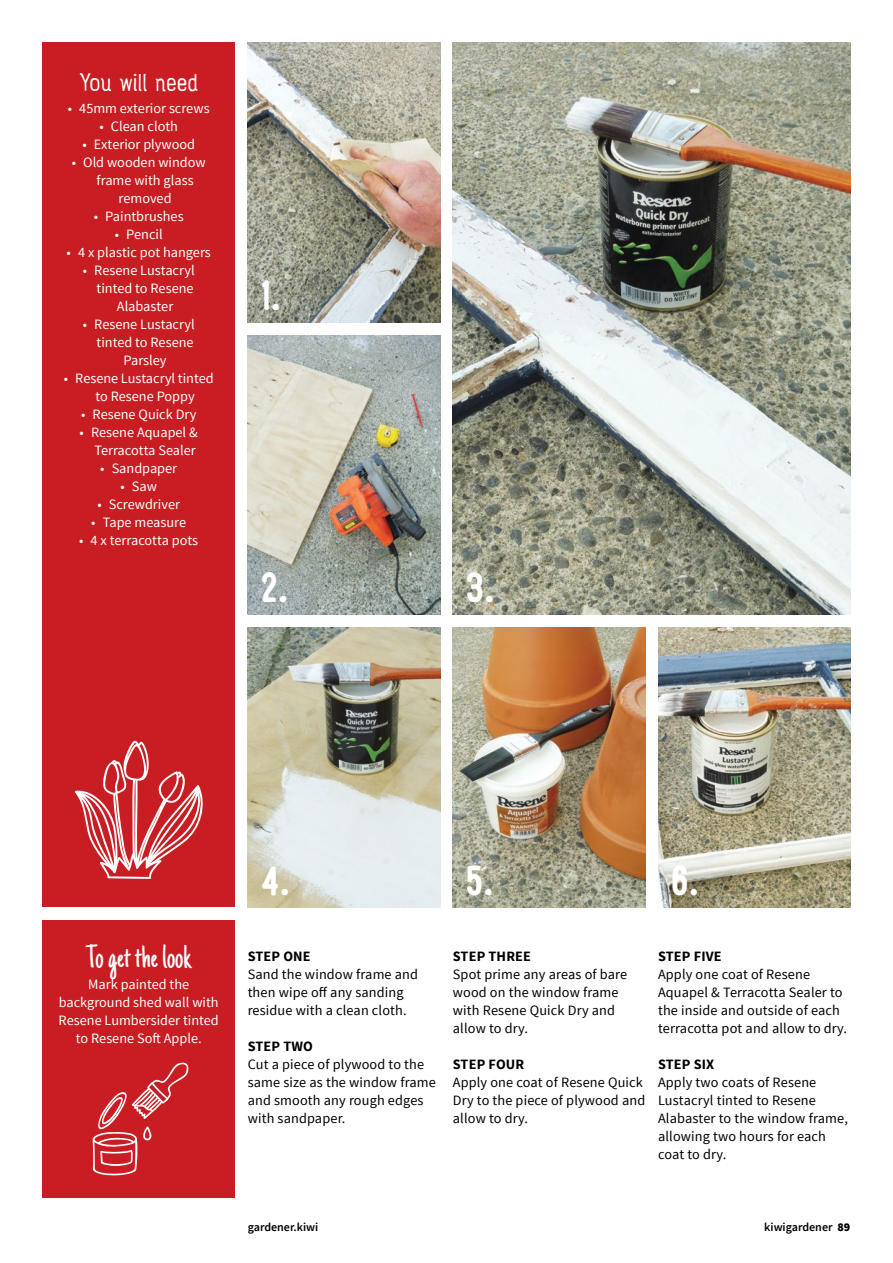
<style>
.page{position:relative;width:893px;height:1263px;background:#fff}
.page>*{position:absolute;margin:0;border:0;box-sizing:border-box;transform-origin:0 0}
.t1{font:45px "Rainier North 700";color:#fff}
.t2{font:33px "Just Another Hand";color:#fff}
.t3{font:27px "Rainier North 300";letter-spacing:-.005em;color:#fff}
.t4{font:14.25px/18px "Source Sans Pro";letter-spacing:.01em;color:#000}
.t5{font:14.25px/18px "Source Sans Pro";color:#fff}
.t6{font:700 14.25px "Source Sans Pro";letter-spacing:.01em;color:#000}
.t7{font:600 12px "Source Sans Pro";color:#000}
.s1{font-weight:900}
</style>
<div class="page">
<div style="left:43px;top:43px;width:192px;height:864px;background:#c81d23"></div>
<div style="left:43px;top:920px;width:192px;height:278px;background:#c81d23"></div>
<img style="left:248px;top:43px;width:192px;height:279px">
<img style="left:248px;top:335px;width:192px;height:280px">
<img style="left:248px;top:628px;width:192px;height:279px">
<img style="left:453px;top:628px;width:192px;height:279px">
<img style="left:453px;top:43px;width:397px;height:572px">
<img style="left:658px;top:628px;width:192px;height:279px">
<svg style="left:92px;top:1062px;width:97px;height:113px"></svg>
<svg style="left:74px;top:740px;width:129px;height:139px"></svg>
<h3 class="t3" style="left:80px;top:67px;width:119px">You will need</h3>
<p class="t5" style="left:68px;top:100px;width:143px">• 45mm exterior screws</p>
<p class="t5" style="left:99px;top:118px;width:80px">• Clean cloth</p>
<p class="t5" style="left:82px;top:136px;width:114px">• Exterior plywood</p>
<p class="t5" style="left:72px;top:154px;width:135px">• Old wooden window</p>
<p class="t5" style="left:97px;top:172px;width:99px">frame with glass</p>
<p class="t5" style="left:119px;top:190px;width:54px">removed</p>
<p class="t5" style="left:94px;top:208px;width:91px">• Paintbrushes</p>
<p class="t5" style="left:115px;top:226px;width:49px">• Pencil</p>
<p class="t5" style="left:67px;top:244px;width:146px">• 4 x plastic pot hangers</p>
<p class="t5" style="left:83px;top:262px;width:113px">• Resene Lustacryl</p>
<p class="t5" style="left:97px;top:280px;width:99px">tinted to Resene</p>
<p class="t5" style="left:117px;top:298px;width:58px">Alabaster</p>
<p class="t5" style="left:83px;top:316px;width:113px">• Resene Lustacryl</p>
<p class="t5" style="left:97px;top:334px;width:99px">tinted to Resene</p>
<p class="t5" style="left:124px;top:352px;width:45px">Parsley</p>
<p class="t5" style="left:95px;top:370px;width:120px;text-indent:-32px">• Resene Lustacryl tinted to Resene Poppy</p>
<p class="t5" style="left:81px;top:406px;width:117px">• Resene Quick Dry</p>
<p class="t5" style="left:80px;top:424px;width:120px;text-align:right">• Resene Aquapel &amp;<br>Terracotta Sealer</p>
<p class="t5" style="left:100px;top:460px;width:78px">• Sandpaper</p>
<p class="t5" style="left:120px;top:478px;width:38px">• Saw</p>
<p class="t5" style="left:97px;top:496px;width:84px">• Screwdriver</p>
<p class="t5" style="left:91px;top:514px;width:96px">• Tape measure</p>
<p class="t5" style="left:79px;top:532px;width:121px">• 4 x terracotta pots</p>
<h1 class="t1" style="left:260px;top:269px;width:22px">1.</h1>
<h1 class="t1" style="left:260px;top:561px;width:29px">2.</h1>
<h1 class="t1" style="left:466px;top:561px;width:30px">3.</h1>
<h2 class="t2" style="left:86px;top:937px;width:106px">To get the look</h2>
<p class="t5" style="left:59px;top:976px;width:162px;text-align:center">Mark painted the background shed wall with<br>Resene Lumbersider tinted to Resene Soft Apple.</p>
<h1 class="t1" style="left:260px;top:854px;width:31px">4.</h1>
<h1 class="t1" style="left:466px;top:854px;width:29px">5.</h1>
<h1 class="t1" style="left:671px;top:854px;width:30px">6.</h1>
<p class="t6" style="left:248px;top:947px;width:64px">STEP ONE</p>
<p class="t4" style="left:248px;top:965px;width:172px">Sand the window frame and then wipe off any sanding residue with a clean cloth.</p>
<p class="t6" style="left:248px;top:1037px;width:65px">STEP TWO</p>
<p class="t4" style="left:248px;top:1055px;width:190px">Cut a piece of plywood to the same size as the window frame and smooth any rough edges with sandpaper.</p>
<p class="t6" style="left:453px;top:947px;width:80px">STEP THREE</p>
<p class="t4" style="left:453px;top:965px;width:176px">Spot prime any areas of bare wood on the window frame with Resene Quick Dry and allow to dry.</p>
<p class="t6" style="left:453px;top:1055px;width:73px">STEP FOUR</p>
<p class="t4" style="left:453px;top:1073px;width:194px">Apply one coat of Resene Quick<br>Dry to the piece of plywood and allow to dry.</p>
<p class="t6" style="left:658px;top:947px;width:65px">STEP FIVE</p>
<p class="t4" style="left:658px;top:965px;width:191px">Apply one coat of Resene<br>Aquapel &amp; Terracotta Sealer to the inside and outside of each terracotta pot and allow to dry.</p>
<p class="t6" style="left:658px;top:1055px;width:58px">STEP SIX</p>
<p class="t4" style="left:658px;top:1073px;width:191px">Apply two coats of Resene<br>Lustacryl tinted to Resene<br>Alabaster to the window frame, allowing two hours for each coat to dry.</p>
<p class="t7" style="left:248px;top:1219px;width:72px">gardener.kiwi</p>
<p class="t7" style="left:764px;top:1219px;width:88px">kiwigardener <span class="s1">89</span></p>
</div>
